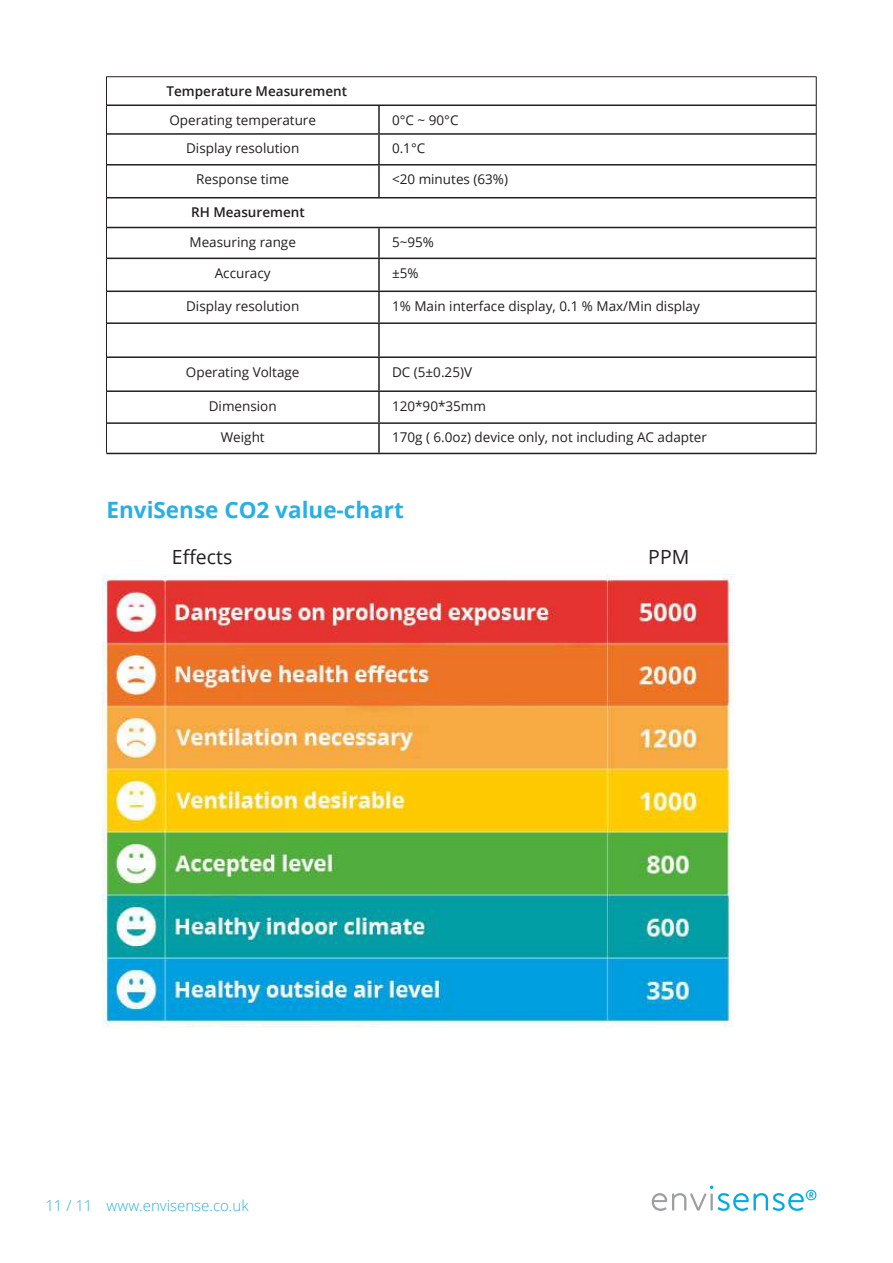
<style>
.page{position:relative;width:893px;height:1263px;background:#fff}
.page>*{position:absolute;margin:0;border:0;box-sizing:border-box;transform-origin:0 0}
.t1{font:700 22.5px "Open Sans";color:#28afe4}
.t2{font:19.5px "Open Sans";color:#231f20}
.t3{font:300 15px "Open Sans";color:#28afe4}
.t4{font:13.5px "Open Sans";color:#231f20}
.t5{font:600 13.5px "Open Sans";color:#231f20}
</style>
<div class="page">
<svg style="left:652px;top:1185px;width:164px;height:26px"></svg>
<hr style="left:107px;top:104px;width:272px;height:2px;background:#231f20">
<hr style="left:379px;top:104px;width:437px;height:2px;background:#231f20">
<hr style="left:378px;top:106px;width:2px;height:27px;background:#231f20">
<hr style="left:107px;top:133px;width:272px;height:2px;background:#231f20">
<hr style="left:379px;top:133px;width:437px;height:2px;background:#231f20">
<hr style="left:378px;top:135px;width:2px;height:29px;background:#231f20">
<hr style="left:107px;top:164px;width:272px;height:2px;background:#231f20">
<hr style="left:379px;top:164px;width:437px;height:2px;background:#231f20">
<hr style="left:378px;top:166px;width:2px;height:31px;background:#231f20">
<hr style="left:107px;top:197px;width:272px;height:1px;background:#231f20">
<hr style="left:379px;top:197px;width:437px;height:1px;background:#231f20">
<hr style="left:107px;top:227px;width:272px;height:1px;background:#231f20">
<hr style="left:379px;top:227px;width:437px;height:1px;background:#231f20">
<hr style="left:378px;top:228px;width:2px;height:30px;background:#231f20">
<hr style="left:107px;top:258px;width:272px;height:1px;background:#231f20">
<hr style="left:379px;top:258px;width:437px;height:1px;background:#231f20">
<hr style="left:378px;top:259px;width:2px;height:32px;background:#231f20">
<hr style="left:107px;top:291px;width:272px;height:1px;background:#231f20">
<hr style="left:379px;top:291px;width:437px;height:1px;background:#231f20">
<hr style="left:378px;top:292px;width:2px;height:30px;background:#231f20">
<hr style="left:107px;top:322px;width:272px;height:2px;background:#231f20">
<hr style="left:379px;top:322px;width:437px;height:2px;background:#231f20">
<hr style="left:378px;top:324px;width:2px;height:32px;background:#231f20">
<hr style="left:107px;top:356px;width:272px;height:2px;background:#231f20">
<hr style="left:379px;top:356px;width:437px;height:2px;background:#231f20">
<hr style="left:378px;top:358px;width:2px;height:32px;background:#231f20">
<hr style="left:107px;top:390px;width:272px;height:2px;background:#231f20">
<hr style="left:379px;top:390px;width:437px;height:2px;background:#231f20">
<hr style="left:378px;top:392px;width:2px;height:30px;background:#231f20">
<hr style="left:107px;top:422px;width:272px;height:2px;background:#231f20">
<hr style="left:379px;top:422px;width:437px;height:2px;background:#231f20">
<hr style="left:378px;top:424px;width:2px;height:29px;background:#231f20">
<hr style="left:106px;top:453px;width:273px;height:1px;background:#231f20">
<hr style="left:379px;top:453px;width:437px;height:1px;background:#231f20">
<hr style="left:106px;top:76px;width:273px;height:1px;background:#231f20">
<hr style="left:379px;top:76px;width:437px;height:1px;background:#231f20">
<svg style="left:106px;top:77px;width:1px;height:57px"></svg>
<svg style="left:816px;top:77px;width:1px;height:57px"></svg>
<hr style="left:106px;top:134px;width:1px;height:31px;background:#231f20">
<hr style="left:816px;top:134px;width:1px;height:31px;background:#231f20">
<hr style="left:106px;top:165px;width:1px;height:33px;background:#231f20">
<hr style="left:816px;top:165px;width:1px;height:33px;background:#231f20">
<svg style="left:106px;top:198px;width:1px;height:29px"></svg>
<svg style="left:816px;top:198px;width:1px;height:29px"></svg>
<hr style="left:106px;top:227px;width:1px;height:31px;background:#231f20">
<hr style="left:816px;top:227px;width:1px;height:31px;background:#231f20">
<hr style="left:106px;top:258px;width:1px;height:33px;background:#231f20">
<hr style="left:816px;top:258px;width:1px;height:33px;background:#231f20">
<hr style="left:106px;top:291px;width:1px;height:32px;background:#231f20">
<hr style="left:816px;top:291px;width:1px;height:32px;background:#231f20">
<hr style="left:106px;top:323px;width:1px;height:34px;background:#231f20">
<hr style="left:816px;top:323px;width:1px;height:34px;background:#231f20">
<hr style="left:106px;top:357px;width:1px;height:34px;background:#231f20">
<hr style="left:816px;top:357px;width:1px;height:34px;background:#231f20">
<hr style="left:106px;top:391px;width:1px;height:32px;background:#231f20">
<hr style="left:816px;top:391px;width:1px;height:32px;background:#231f20">
<hr style="left:106px;top:423px;width:1px;height:30px;background:#231f20">
<hr style="left:816px;top:423px;width:1px;height:30px;background:#231f20">
<img style="left:102px;top:575px;width:632px;height:452px">
<p class="t5" style="left:166px;top:82px;width:182px">Temperature Measurement</p>
<p class="t4" style="left:169px;top:110px;width:148px">Operating temperature</p>
<p class="t4" style="left:392px;top:110px;width:68px">0°C ~ 90°C</p>
<p class="t4" style="left:186px;top:139px;width:115px">Display resolution</p>
<p class="t4" style="left:392px;top:139px;width:35px">0.1°C</p>
<p class="t4" style="left:196px;top:170px;width:94px">Response time</p>
<p class="t4" style="left:392px;top:170px;width:118px">&lt;20 minutes (63%)</p>
<p class="t5" style="left:191px;top:203px;width:115px">RH Measurement</p>
<p class="t4" style="left:190px;top:233px;width:108px">Measuring range</p>
<p class="t4" style="left:392px;top:233px;width:43px">5~95%</p>
<p class="t4" style="left:215px;top:263px;width:57px">Accuracy</p>
<p class="t4" style="left:392px;top:263px;width:28px">±5%</p>
<p class="t4" style="left:186px;top:296px;width:115px">Display resolution</p>
<p class="t4" style="left:392px;top:296px;width:309px">1% Main interface display, 0.1 % Max/Min display</p>
<p class="t4" style="left:186px;top:362px;width:115px">Operating Voltage</p>
<p class="t4" style="left:392px;top:362px;width:82px">DC (5±0.25)V</p>
<p class="t4" style="left:209px;top:396px;width:69px">Dimension</p>
<p class="t4" style="left:392px;top:396px;width:96px">120*90*35mm</p>
<p class="t4" style="left:221px;top:428px;width:45px">Weight</p>
<p class="t4" style="left:392px;top:428px;width:317px">170g ( 6.0oz) device only, not including AC adapter</p>
<h1 class="t1" style="left:106px;top:493px;width:299px">EnviSense CO2 value-chart</h1>
<h2 class="t2" style="left:172px;top:544px;width:62px">Effects</h2>
<h2 class="t2" style="left:648px;top:544px;width:43px">PPM</h2>
<p class="t3" style="left:45px;top:1195px;width:205px">11 / 11 www.envisense.co.uk</p>
</div>
